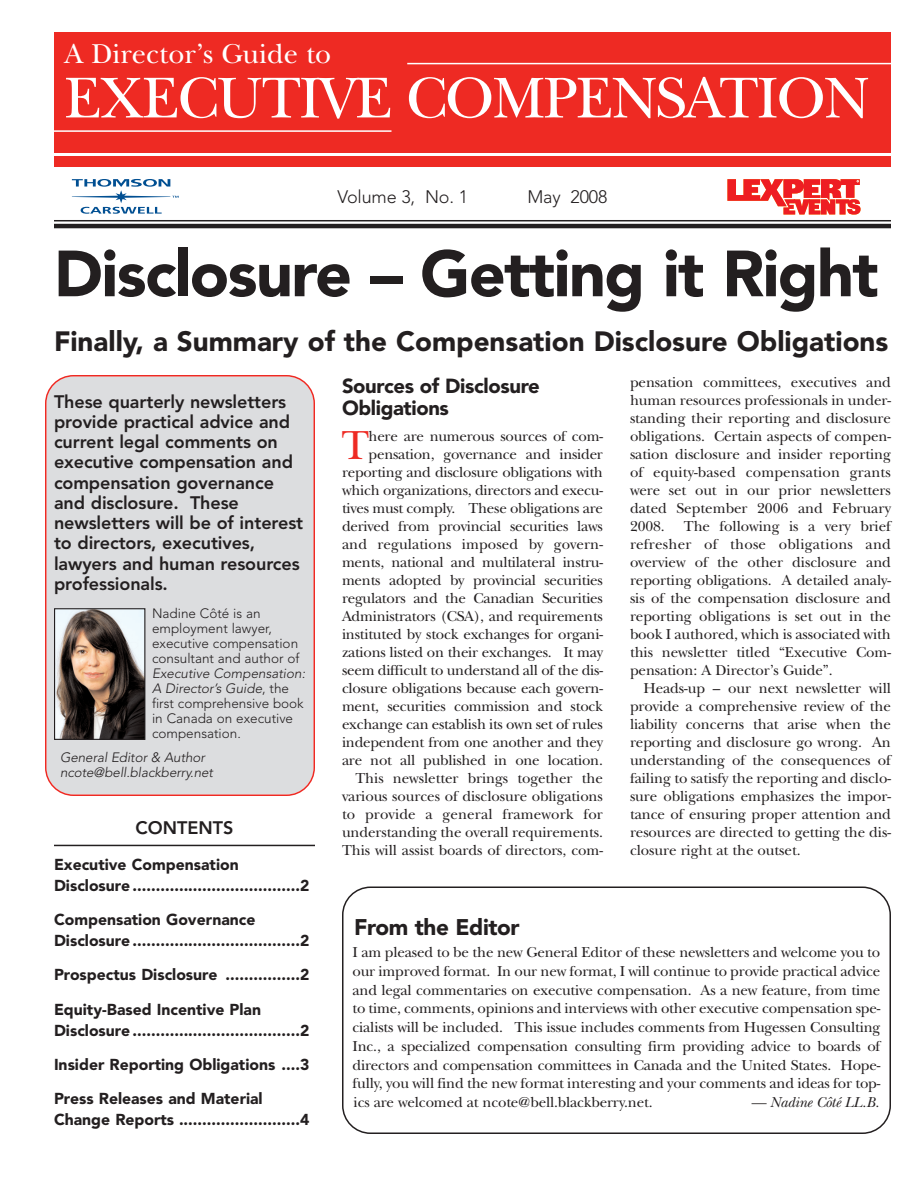
<style>
.page{position:relative;width:918px;height:1188px;background:#fff}
.page>*{position:absolute;margin:0;border:0;box-sizing:border-box;transform-origin:0 0}
.t1{font:900 64.5px "Avenir";letter-spacing:-.025em;color:#231f20}
.t2{font:60px "New Baskerville";letter-spacing:-.03em;color:#fff}
.t3{font:42.3px "New Baskerville";color:#ee2a23}
.t4{font:28.5px "New Baskerville";color:#fff}
.t5{font:900 27.75px "Avenir";color:#231f20}
.t6{font:900 22.5px "Avenir";letter-spacing:-.02em;color:#231f20}
.t7{font:900 20.25px/21.8px "Avenir";letter-spacing:-.02em;color:#231f20}
.t8{font:800 18px/20.2px "Avenir";letter-spacing:-.005em;color:#231f20}
.t9{font:300 18px "Avenir";letter-spacing:-.01em;color:#231f20}
.t10{font:900 15.75px/34.3px "Avenir";color:#231f20}
.t11{font:15px/18px "New Baskerville";letter-spacing:-.015em;color:#231f20;text-align:justify}
.t12{font:italic 15px "New Baskerville";letter-spacing:-.01em;color:#231f20}
.t13{font:300 13.5px/15px "Avenir";color:#231f20}
</style>
<div class="page">
<div style="left:54px;top:32px;width:837px;height:135px;background:#ee2a23"></div>
<hr style="left:407px;top:63px;width:484px;height:1px;background:#fff">
<hr style="left:54px;top:130px;width:338px;height:2px;background:#fff">
<hr style="left:54px;top:153px;width:837px;height:3px;background:#fff">
<svg style="left:72px;top:179px;width:107px;height:35px"></svg>
<svg style="left:727px;top:179px;width:134px;height:36px"></svg>
<div style="left:45px;top:375px;width:270px;height:421px;background:#dcdddf"></div>
<hr style="left:54px;top:845px;width:261px;height:1px;background:#231f20">
<img style="left:56px;top:610px;width:87px;height:128px">
<div style="left:54px;top:608px;width:91px;height:132px;border:1px solid #231f20"></div>
<svg style="left:342px;top:886px;width:549px;height:248px"></svg>
<hr style="left:54px;top:220px;width:837px;height:1px;background:#231f20">
<hr style="left:54px;top:224px;width:837px;height:4px;background:#231f20">
<h3 class="t4" style="left:64px;top:44px;width:268px">A Director’s Guide to</h3>
<h2 class="t2" style="left:64px;top:77px;width:806px">EXECUTIVE COMPENSATION</h2>
<p class="t9" style="left:338px;top:189px;width:132px">Volume 3, No. 1</p>
<p class="t9" style="left:527px;top:189px;width:81px">May 2008</p>
<h1 class="t1" style="left:54px;top:247px;width:826px">Disclosure – Getting it Right</h1>
<h3 class="t5" style="left:54px;top:330px;width:836px">Finally, a Summary of the Compensation Disclosure Obligations</h3>
<p class="t8" style="left:54px;top:393px;width:251px">These quarterly newsletters provide practical advice and current legal comments on executive compensation and compensation governance and disclosure. These newsletters will be of interest to directors, executives, lawyers and human resources professionals.</p>
<p class="t13" style="left:152px;top:607px;width:157px">Nadine Côté is an employment lawyer, executive compensation consultant and author of<br>Executive Compensation:<br>A Director’s Guide, the first comprehensive book in Canada on executive compensation.</p>
<p class="t13" style="left:60px;top:751px;width:156px">General Editor &amp; Author ncote@bell.blackberry.net</p>
<p class="t8" style="left:136px;top:819px;width:99px">CONTENTS</p>
<p class="t10" style="left:54px;top:855px;width:257px;line-height:20.9px">Executive Compensation<br>Disclosure....................................2</p>
<p class="t10" style="left:54px;top:911px;width:257px;line-height:20.9px">Compensation Governance<br>Disclosure....................................2</p>
<p class="t10" style="left:54px;top:959px;width:257px">Prospectus Disclosure ................2<br>Equity-Based Incentive Plan</p>
<p class="t10" style="left:54px;top:1014px;width:257px;text-align:justify">Disclosure....................................2<br>Insider Reporting Obligations ....3<br>Press Releases and Material</p>
<p class="t10" style="left:54px;top:1104px;width:257px">Change Reports ..........................4</p>
<h3 class="t7" style="left:342px;top:377px;width:199px">Sources of Disclosure<br>Obligations</h3>
<h3 class="t3" style="left:342px;top:430px;width:29px">T</h3>
<p class="t11" style="left:342px;top:429px;width:263px;text-align:right">here are numerous sources of com&shy;pensation, governance and insider reporting and disclosure obligations with which organizations, directors and execu&shy;tives must comply. These obligations are derived from provincial securities laws and regulations imposed by govern&shy;ments, national and multilateral instru&shy;ments adopted by provincial securities regulators and the Canadian Securities Administrators (CSA), and requirements instituted by stock exchanges for organi&shy;zations listed on their exchanges. It may seem difficult to understand all of the dis&shy;closure obligations because each govern&shy;ment, securities commission and stock exchange can establish its own set of rules independent from one another and they are not all published in one location.<br>This newsletter brings together the various sources of disclosure obligations to provide a general framework for understanding the overall requirements.<br>This will assist boards of directors, com-</p>
<p class="t11" style="left:630px;top:375px;width:263px">pensation committees, executives and human resources professionals in under&shy;standing their reporting and disclosure obligations. Certain aspects of compen&shy;sation disclosure and insider reporting of equity-based compensation grants were set out in our prior newsletters dated September 2006 and February 2008.</p>
<p class="t11" style="left:630px;top:519px;width:262px;text-indent:54px">The following is a very brief refresher of those obligations and overview of the other disclosure and reporting obligations. A detailed analy&shy;sis of the compensation disclosure and reporting obligations is set out in the book I authored, which is associated with this newsletter titled “Executive Com&shy;pensation: A Director’s Guide”.</p>
<p class="t11" style="left:630px;top:681px;width:263px;text-indent:14px">Heads-up – our next newsletter will provide a comprehensive review of the liability concerns that arise when the reporting and disclosure go wrong. An understanding of the consequences of failing to satisfy the reporting and disclo&shy;sure obligations emphasizes the impor&shy;tance of ensuring proper attention and resources are directed to getting the dis&shy;closure right at the outset.</p>
<h3 class="t6" style="left:354px;top:918px;width:167px">From the Editor</h3>
<p class="t11" style="left:352px;top:945px;width:529px;line-height:18.8px">I am pleased to be the new General Editor of these newsletters and welcome you to our improved format. In our new format, I will continue to provide practical advice and legal commentaries on executive compensation. As a new feature, from time to time, comments, opinions and interviews with other executive compensation spe&shy;cialists will be included. This issue includes comments from Hugessen Consulting Inc., a specialized compensation consulting firm providing advice to boards of directors and compensation committees in Canada and the United States. Hope&shy;fully, you will find the new format interesting and your comments and ideas for top&shy;ics are welcomed at ncote@bell.blackberry.net.</p>
<p class="t12" style="left:751px;top:1097px;width:130px">— Nadine Côté LL.B.</p>
</div>
